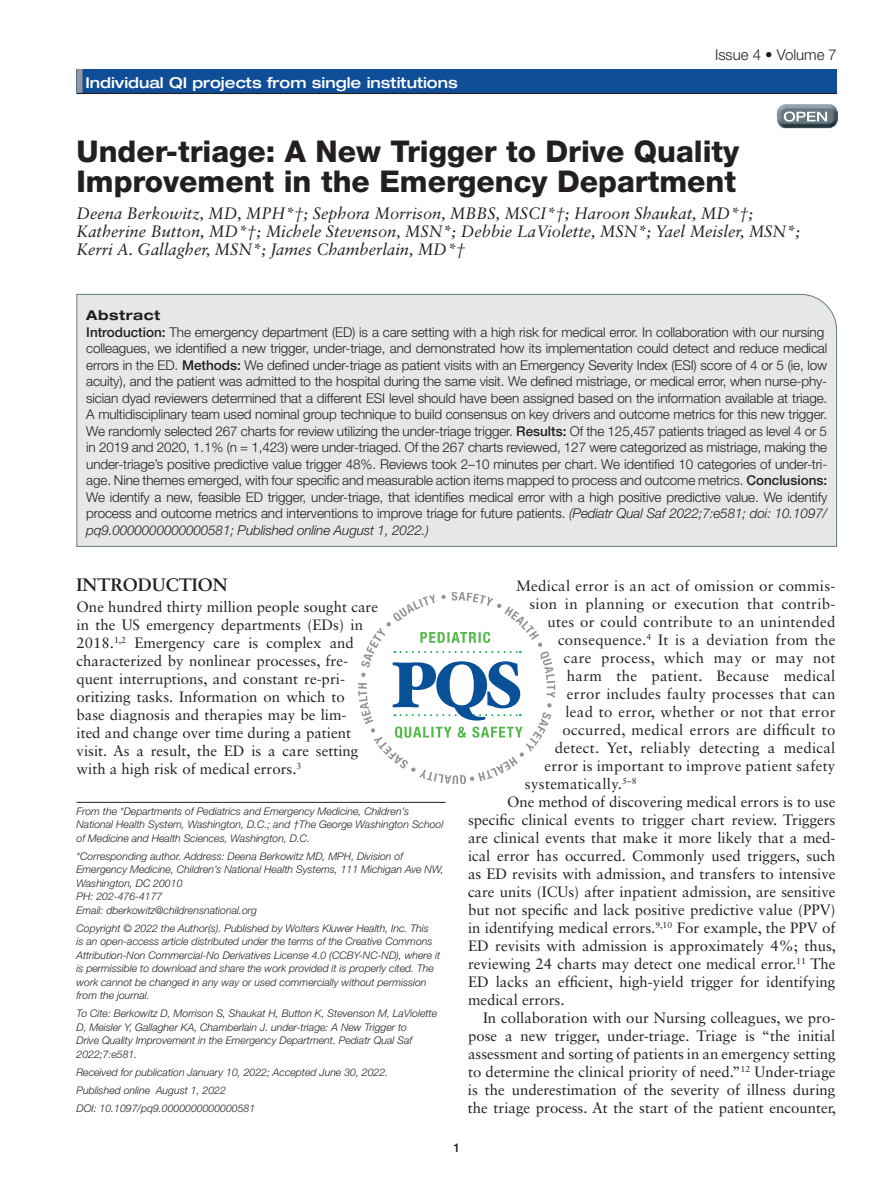
<style>
.page{position:relative;width:891px;height:1188px;background:#fff}
.page>*{position:absolute;margin:0;border:0;box-sizing:border-box;transform-origin:0 0}
.t1{font:800 30px/30px "Helvetica Neue LT Std";color:#231f20}
.t2{font:700 18px "Sabon LT Std";color:#231f20}
.t3{font:italic 16.5px/18px "Sabon LT Std";color:#231f20}
.t4{font:15px/18px "Sabon LT Std";color:#231f20}
.t5{font:15px "Sabon LT Std";letter-spacing:.02em;color:#231f20}
.t6{font:500 expanded 15px "Helvetica Neue LT Std";color:#fff}
.t7{font:300 15px "Helvetica Neue LT Std";color:#231f20}
.t8{font:300 13.5px/16.5px "Helvetica Neue LT Std";letter-spacing:-.01em;color:#231f20}
.t9{font:500 12px "Helvetica Neue LT Std";color:#231f20}
.t10{font:italic 300 10.5px/13.5px "Helvetica Neue LT Std";color:#231f20}
.s1{font-weight:700;font-stretch:expanded}
.s2{font-weight:500}
.s3{font-style:italic}
</style>
<div class="page">
<img style="left:776px;top:104px;width:61px;height:25px">
<svg style="left:784px;top:111px;width:43px;height:11px"></svg>
<div style="left:76px;top:294px;width:761px;height:253px;background:#e6e7e9"></div>
<svg style="left:358px;top:592px;width:197px;height:192px"></svg>
<div style="left:76px;top:69px;width:761px;height:24px;background:#0f4d96"></div>
<div style="left:76px;top:69px;width:6px;height:24px;background:#95979a"></div>
<hr style="left:76px;top:93px;width:761px;height:1px;background:#231f20">
<hr style="left:76px;top:802px;width:370px;height:1px;background:#231f20">
<p class="t6" style="left:86px;top:74px;width:374px">Individual QI projects from single institutions</p>
<p class="t7" style="left:715px;top:46px;width:123px">Issue 4 • Volume 7</p>
<h1 class="t1" style="left:76px;top:136px;width:664px">Under-triage: A New Trigger to Drive Quality<br>Improvement in the Emergency Department</h1>
<p class="t3" style="left:76px;top:204px;width:725px">Deena Berkowitz, MD, MPH*†; Sephora Morrison, MBBS, MSCI*†; Haroon Shaukat, MD*†;<br>Katherine Button, MD*†; Michele Stevenson, MSN*; Debbie LaViolette, MSN*; Yael Meisler, MSN*;<br>Kerri A. Gallagher, MSN*; James Chamberlain, MD*†</p>
<p class="t8" style="left:86px;top:307px;width:743px"><span class="s1">Abstract<br></span><span class="s2">Introduction:</span> The emergency department (ED) is a care setting with a high risk for medical error. In collaboration with our nursing colleagues, we identified a new trigger, under-triage, and demonstrated how its implementation could detect and reduce medical errors in the ED. <span class="s2">Methods:</span> We defined under-triage as patient visits with an Emergency Severity Index (ESI) score of 4 or 5 (ie, low acuity), and the patient was admitted to the hospital during the same visit. We defined mistriage, or medical error, when nurse-phy&shy;sician dyad reviewers determined that a different ESI level should have been assigned based on the information available at triage.<br>A multidisciplinary team used nominal group technique to build consensus on key drivers and outcome metrics for this new trigger.<br>We randomly selected 267 charts for review utilizing the under-triage trigger. <span class="s2">Results:</span> Of the 125,457 patients triaged as level 4 or 5 in 2019 and 2020, 1.1% (n = 1,423) were under-triaged. Of the 267 charts reviewed, 127 were categorized as mistriage, making the under-triage’s positive predictive value trigger 48%. Reviews took 2–10 minutes per chart. We identified 10 categories of under-tri&shy;age. Nine themes emerged, with four specific and measurable action items mapped to process and outcome metrics. <span class="s2">Conclusions:<br></span>We identify a new, feasible ED trigger, under-triage, that identifies medical error with a high positive predictive value. We identify process and outcome metrics and interventions to improve triage for future patients. <span class="s3">(Pediatr Qual Saf 2022;7:e581; doi: 10.1097/ pq9.0000000000000581; Published online August 1, 2022.)</span></p>
<h2 class="t2" style="left:76px;top:573px;width:153px">INTRODUCTION</h2>
<p class="t4" style="left:76px;top:597px;width:303px">One hundred thirty million people sought care in the US emergency departments (EDs) in 2018.<sup>1,2</sup> Emergency care is complex and characterized by nonlinear processes, fre&shy;quent interruptions, and constant re-pri&shy;oritizing tasks. Information on which to<br>base diagnosis and therapies may be lim-<br>ited and change over time during a patient visit. As a result, the ED is a care setting with a high risk of medical errors.<sup>3</sup></p>
<p class="t10" style="left:76px;top:804px;width:368px">From the *Departments of Pediatrics and Emergency Medicine, Children’s<br>National Health System, Washington, D.C.; and †The George Washington School of Medicine and Health Sciences, Washington, D.C.</p>
<p class="t10" style="left:76px;top:849px;width:369px">*Corresponding author. Address: Deena Berkowitz MD, MPH, Division of Emergency Medicine, Children’s National Health Systems, 111 Michigan Ave NW, Washington, DC 20010<br>PH: 202-476-4177<br>Email: dberkowitz@childrensnational.org</p>
<p class="t10" style="left:76px;top:921px;width:365px">Copyright © 2022 the Author(s). Published by Wolters Kluwer Health, Inc. This<br>is an open-access article distributed under the terms of the Creative Commons Attribution-Non Commercial-No Derivatives License 4.0 (CCBY-NC-ND), where it is permissible to download and share the work provided it is properly cited. The work cannot be changed in any way or used commercially without permission from the journal.</p>
<p class="t10" style="left:76px;top:1007px;width:362px">To Cite: Berkowitz D, Morrison S, Shaukat H, Button K, Stevenson M, LaViolette D, Meisler Y, Gallagher KA, Chamberlain J. under-triage: A New Trigger to<br>Drive Quality Improvement in the Emergency Department. Pediatr Qual Saf 2022;7:e581.</p>
<p class="t10" style="left:76px;top:1063px;width:313px;line-height:18px">Received for publication January 10, 2022; Accepted June 30, 2022.<br>Published online August 1, 2022<br>DOI: 10.1097/pq9.0000000000000581</p>
<p class="t5" style="left:516px;top:577px;width:321px">Medical error is an act of omission or commis-</p>
<p class="t5" style="left:530px;top:595px;width:307px">sion in planning or execution that contrib-</p>
<p class="t5" style="left:548px;top:613px;width:290px">utes or could contribute to an unintended</p>
<p class="t5" style="left:558px;top:631px;width:279px">consequence.<sup>4</sup> It is a deviation from the</p>
<p class="t5" style="left:564px;top:649px;width:273px">care process, which may or may not</p>
<p class="t5" style="left:567px;top:667px;width:270px">harm the patient. Because medical</p>
<p class="t5" style="left:567px;top:685px;width:270px">error includes faulty processes that can</p>
<p class="t5" style="left:565px;top:703px;width:272px">lead to error, whether or not that error</p>
<p class="t5" style="left:562px;top:721px;width:274px">occurred, medical errors are difficult to</p>
<p class="t5" style="left:555px;top:739px;width:282px">detect. Yet, reliably detecting a medical</p>
<p class="t5" style="left:544px;top:757px;width:292px">error is important to improve patient safety</p>
<p class="t5" style="left:525px;top:775px;width:113px">systematically.<sup>5–8</sup></p>
<p class="t4" style="left:507px;top:792px;width:330px">One method of discovering medical errors is to use</p>
<p class="t4" style="left:468px;top:810px;width:369px">specific clinical events to trigger chart review. Triggers</p>
<p class="t4" style="left:468px;top:828px;width:369px">are clinical events that make it more likely that a med-</p>
<p class="t4" style="left:468px;top:846px;width:369px">ical error has occurred. Commonly used triggers, such</p>
<p class="t4" style="left:468px;top:864px;width:369px">as ED revisits with admission, and transfers to intensive</p>
<p class="t4" style="left:468px;top:882px;width:369px">care units (ICUs) after inpatient admission, are sensitive</p>
<p class="t4" style="left:468px;top:900px;width:369px">but not specific and lack positive predictive value (PPV)</p>
<p class="t4" style="left:468px;top:918px;width:369px">in identifying medical errors.<sup>9,10</sup> For example, the PPV of</p>
<p class="t4" style="left:468px;top:936px;width:370px">ED revisits with admission is approximately 4%; thus,</p>
<p class="t4" style="left:468px;top:954px;width:369px">reviewing 24 charts may detect one medical error.<sup>11</sup> The</p>
<p class="t4" style="left:468px;top:972px;width:369px">ED lacks an efficient, high-yield trigger for identifying</p>
<p class="t4" style="left:468px;top:990px;width:98px">medical errors.</p>
<p class="t4" style="left:483px;top:1008px;width:354px">In collaboration with our Nursing colleagues, we pro-</p>
<p class="t4" style="left:468px;top:1026px;width:369px">pose a new trigger, under-triage. Triage is “the initial</p>
<p class="t4" style="left:468px;top:1044px;width:369px">assessment and sorting of patients in an emergency setting</p>
<p class="t4" style="left:468px;top:1062px;width:369px">to determine the clinical priority of need.”<sup>12</sup> Under-triage</p>
<p class="t4" style="left:468px;top:1080px;width:369px">is the underestimation of the severity of illness during</p>
<p class="t4" style="left:468px;top:1098px;width:370px">the triage process. At the start of the patient encounter,</p>
<p class="t9" style="left:453px;top:1140px;width:8px">1</p>
</div>
